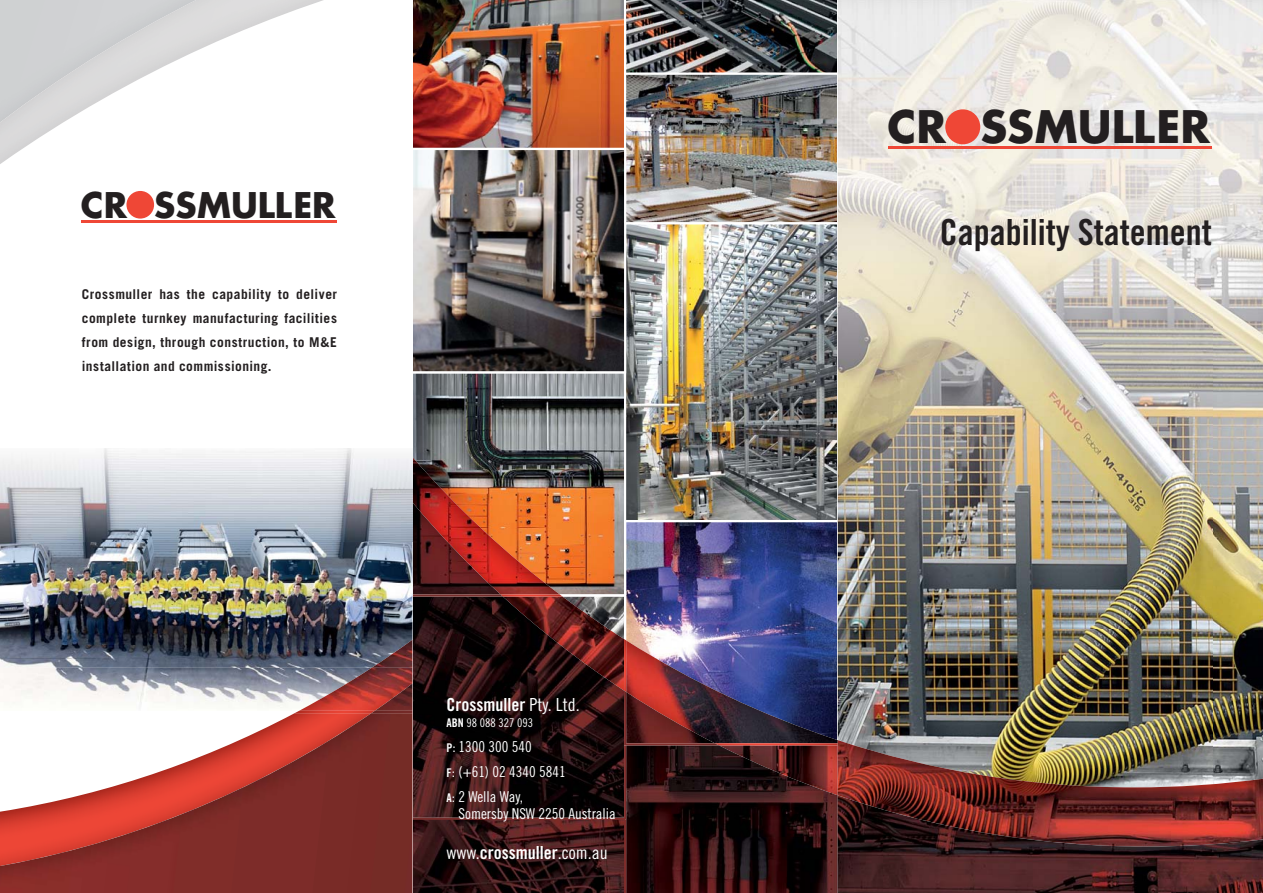
<style>
.page{position:relative;width:1263px;height:893px;background:#fff}
.page>*{position:absolute;margin:0;border:0;box-sizing:border-box;transform-origin:0 0}
.t1{font:700 43.65px "Futura";color:#231f20}
.t2{font:36px "Trade Gothic Bold Cond Twenty";color:#231f20}
.t3{font:700 34.35px "Futura";color:#231f20}
.t4{font:18px "Trade Gothic Cond Eighteen";color:#fff}
.t5{font:18px "Trade Gothic Bold Cond Twenty";color:#fff}
.t6{font:15px/25px "Trade Gothic Cond Eighteen";color:#fff}
.t7{font:700 13.5px/24px "Trade Gothic";letter-spacing:.035em;color:#231f20;text-align:justify}
.t8{font:12px "Trade Gothic Cond Eighteen";color:#fff}
.s1{font-family:"Trade Gothic Cond Eighteen"}
.s2{font-family:"Trade Gothic Bold Cond Twenty"}
.s3{font-family:"Trade Gothic Bold Cond Twenty";font-size:12px}
</style>
<div class="page">
<img style="left:412px;top:373px;width:212px;height:221px">
<img style="left:626px;top:224px;width:212px;height:296px">
<img style="left:413px;top:224px;width:212px;height:148px">
<img style="left:626px;top:520px;width:212px;height:119px">
<img style="left:413px;top:0;width:425px;height:224px">
<img style="left:838px;top:0;width:425px;height:740px">
<img style="left:412px;top:457px;width:148px;height:137px">
<img style="left:626px;top:639px;width:212px;height:106px">
<img style="left:838px;top:740px;width:276px;height:55px">
<img style="left:1114px;top:677px;width:149px;height:118px">
<img style="left:412px;top:502px;width:88px;height:92px">
<img style="left:626px;top:691px;width:93px;height:54px">
<img style="left:412px;top:820px;width:210px;height:73px">
<img style="left:622px;top:820px;width:4px;height:73px">
<img style="left:626px;top:745px;width:212px;height:148px">
<img style="left:412px;top:594px;width:214px;height:226px">
<img style="left:838px;top:795px;width:425px;height:98px">
<img style="left:0;top:0;width:323px;height:164px">
<img style="left:0;top:541px;width:412px;height:127px">
<svg style="left:0;top:448px;width:412px;height:93px"></svg>
<img style="left:372px;top:640px;width:40px;height:28px">
<svg style="left:0;top:668px;width:299px;height:40px"></svg>
<img style="left:295px;top:711px;width:76px;height:2px">
<img style="left:299px;top:668px;width:113px;height:43px">
<img style="left:0;top:713px;width:412px;height:180px">
<img style="left:371px;top:711px;width:41px;height:2px">
<div style="left:945px;top:109px;width:35px;height:35px;background:#ef4736;border-radius:50%"></div>
<hr style="left:889px;top:146px;width:323px;height:3px;background:#ef4736">
<div style="left:126px;top:191px;width:28px;height:28px;background:#ef4736;border-radius:50%"></div>
<hr style="left:82px;top:220px;width:255px;height:2px;background:#ef4736">
<h3 class="t3" style="left:81px;top:189px;width:256px">CR SSMULLER</h3>
<p class="t7" style="left:82px;top:284px;width:257px">Crossmuller has the capability to deliver complete turnkey manufacturing facilities from design, through construction, to M&amp;E installation and commissioning.</p>
<h3 class="t5" style="left:446px;top:698px;width:135px">Crossmuller <span class="s1">Pty. Ltd.</span></h3>
<p class="t8" style="left:446px;top:718px;width:88px"><span class="s2">ABN</span> 98 088 327 093</p>
<p class="t6" style="left:446px;top:735px;width:121px"><span class="s3">P</span>: 1300 300 540<br><span class="s3">F</span>: (+61) 02 4340 5841<br><span class="s3">A</span>: 2 Wella Way,</p>
<p class="t6" style="left:458px;top:802px;width:159px">Somersby NSW 2250 Australia</p>
<h3 class="t4" style="left:446px;top:846px;width:163px">www.<span class="s2">crossmuller</span>.com.au</h3>
<h1 class="t1" style="left:888px;top:107px;width:60px">CR</h1>
<h1 class="t1" style="left:980px;top:107px;width:231px">SSMULLER</h1>
<h2 class="t2" style="left:940px;top:219px;width:273px">Capability Statement</h2>
</div>
